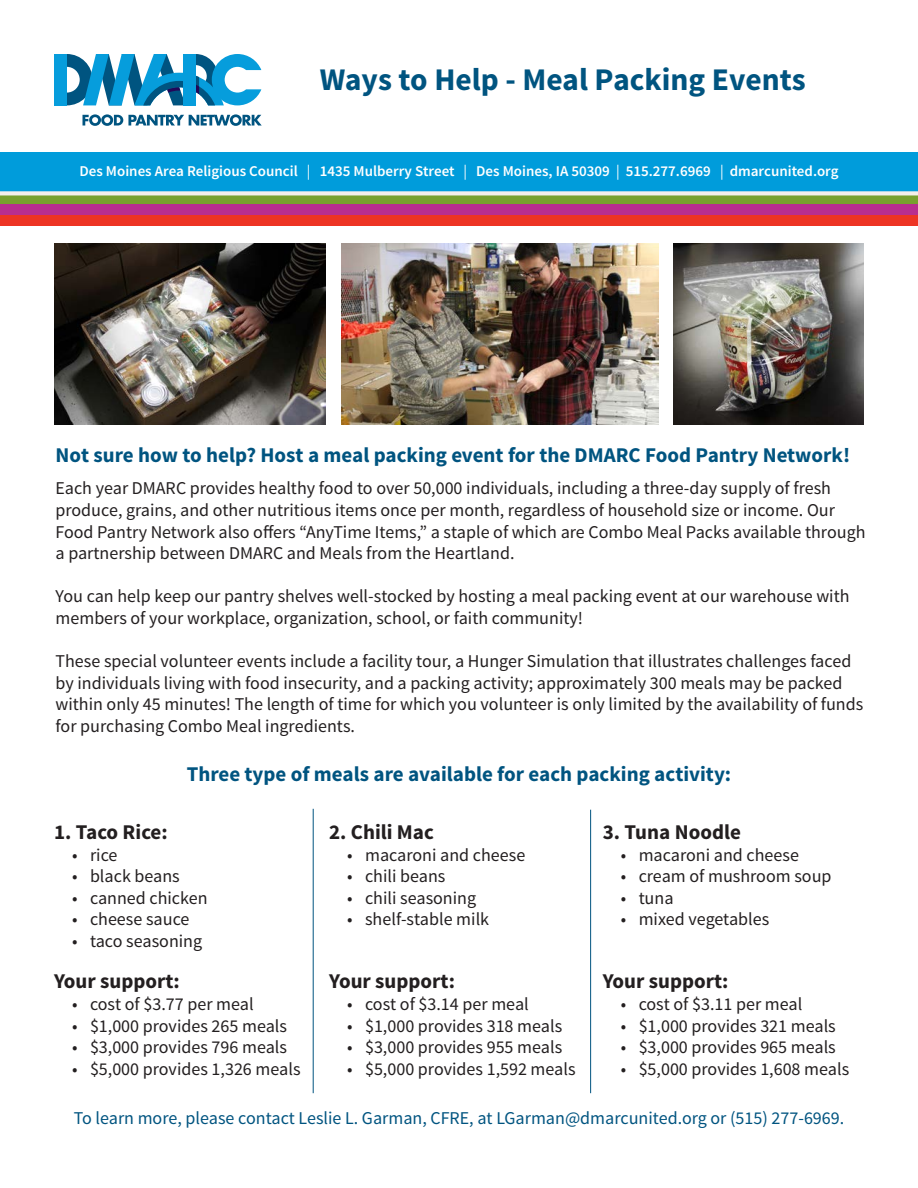
<style>
.page{position:relative;width:918px;height:1188px;background:#fff}
.page>*{position:absolute;margin:0;border:0;box-sizing:border-box;transform-origin:0 0}
.t1{font:700 31.5px "Source Sans Pro";color:#005480}
.t2{font:700 21px "Source Sans Pro";color:#005480}
.t3{font:700 21px "Source Sans Pro";color:#231f20}
.t4{font:18px/21.6px "Source Sans Pro";color:#231f20}
.t5{font:18px "Source Sans Pro";color:#005480}
.t6{font:600 15px "Source Sans Pro";color:#fff}
.s1{font-weight:400}
</style>
<div class="page">
<div style="left:0;top:152px;width:918px;height:41px;background:#009cdb"></div>
<div style="left:0;top:193px;width:918px;height:11px;background:#78a12f"></div>
<svg style="left:0;top:191px;width:918px;height:4px;background:#e1e8e9"></svg>
<div style="left:0;top:204px;width:918px;height:11px;background:#b82e90"></div>
<div style="left:0;top:215px;width:918px;height:11px;background:#ed3424"></div>
<div style="left:54px;top:54px;width:13px;height:51px;background:#069ddc"></div>
<svg style="left:67px;top:54px;width:194px;height:51px"></svg>
<svg style="left:83px;top:114px;width:179px;height:12px"></svg>
<hr style="left:313px;top:809px;width:1px;height:284px;background:#005480">
<hr style="left:590px;top:810px;width:1px;height:283px;background:#005480">
<img style="left:341px;top:244px;width:317px;height:180px">
<img style="left:674px;top:244px;width:190px;height:180px">
<img style="left:54px;top:244px;width:272px;height:181px">
<p class="t1" style="left:320px;top:59px;width:487px">Ways to Help - Meal Packing Events</p>
<p class="t6" style="left:79px;top:162px;width:761px">Des Moines Area Religious Council <span class="s1">|</span> 1435 Mulberry Street <span class="s1">|</span> Des Moines, IA 50309 <span class="s1">|</span> 515.277.6969 <span class="s1">|</span> dmarcunited.org</p>
<p class="t2" style="left:56px;top:441px;width:796px">Not sure how to help? Host a meal packing event for the DMARC Food Pantry Network!</p>
<p class="t4" style="left:56px;top:478px;width:812px">Each year DMARC provides healthy food to over 50,000 individuals, including a three-day supply of fresh produce, grains, and other nutritious items once per month, regardless of household size or income. Our Food Pantry Network also offers “AnyTime Items,” a staple of which are Combo Meal Packs available through a partnership between DMARC and Meals from the Heartland.</p>
<p class="t4" style="left:56px;top:586px;width:796px">You can help keep our pantry shelves well-stocked by hosting a meal packing event at our warehouse with members of your workplace, organization, school, or faith community!</p>
<p class="t4" style="left:56px;top:651px;width:809px">These special volunteer events include a facility tour, a Hunger Simulation that illustrates challenges faced by individuals living with food insecurity, and a packing activity; approximately 300 meals may be packed within only 45 minutes! The length of time for which you volunteer is only limited by the availability of funds for purchasing Combo Meal ingredients.</p>
<p class="t2" style="left:187px;top:760px;width:546px">Three type of meals are available for each packing activity:</p>
<p class="t3" style="left:54px;top:818px;width:115px">1. Taco Rice:</p>
<p class="t4" style="left:72px;top:844px;width:47px">• rice</p>
<p class="t4" style="left:72px;top:866px;width:109px">• black beans</p>
<p class="t4" style="left:72px;top:887px;width:137px">• canned chicken</p>
<p class="t4" style="left:72px;top:909px;width:119px">• cheese sauce</p>
<p class="t4" style="left:72px;top:930px;width:132px">• taco seasoning</p>
<p class="t3" style="left:54px;top:968px;width:127px">Your support:</p>
<p class="t4" style="left:72px;top:993px;width:183px">• cost of $3.77 per meal</p>
<p class="t4" style="left:72px;top:1015px;width:217px">• $1,000 provides 265 meals</p>
<p class="t4" style="left:72px;top:1037px;width:217px">• $3,000 provides 796 meals</p>
<p class="t4" style="left:72px;top:1058px;width:230px">• $5,000 provides 1,326 meals</p>
<p class="t3" style="left:329px;top:818px;width:106px">2. Chili Mac</p>
<p class="t4" style="left:347px;top:844px;width:180px">• macaroni and cheese</p>
<p class="t4" style="left:347px;top:866px;width:100px">• chili beans</p>
<p class="t4" style="left:347px;top:887px;width:131px">• chili seasoning</p>
<p class="t4" style="left:347px;top:909px;width:144px">• shelf-stable milk</p>
<p class="t3" style="left:329px;top:968px;width:127px">Your support:</p>
<p class="t4" style="left:347px;top:993px;width:183px">• cost of $3.14 per meal</p>
<p class="t4" style="left:347px;top:1015px;width:217px">• $1,000 provides 318 meals</p>
<p class="t4" style="left:347px;top:1037px;width:217px">• $3,000 provides 955 meals</p>
<p class="t4" style="left:347px;top:1058px;width:230px">• $5,000 provides 1,592 meals</p>
<p class="t3" style="left:603px;top:818px;width:140px">3. Tuna Noodle</p>
<p class="t4" style="left:621px;top:844px;width:180px">• macaroni and cheese</p>
<p class="t4" style="left:621px;top:866px;width:212px">• cream of mushroom soup</p>
<p class="t4" style="left:621px;top:887px;width:54px">• tuna</p>
<p class="t4" style="left:621px;top:909px;width:150px">• mixed vegetables</p>
<p class="t3" style="left:603px;top:968px;width:127px">Your support:</p>
<p class="t4" style="left:621px;top:993px;width:183px">• cost of $3.11 per meal</p>
<p class="t4" style="left:621px;top:1015px;width:217px">• $1,000 provides 321 meals</p>
<p class="t4" style="left:621px;top:1037px;width:217px">• $3,000 provides 965 meals</p>
<p class="t4" style="left:621px;top:1058px;width:230px">• $5,000 provides 1,608 meals</p>
<p class="t5" style="left:74px;top:1107px;width:772px">To learn more, please contact Leslie L. Garman, CFRE, at LGarman@dmarcunited.org or (515) 277-6969.</p>
</div>
